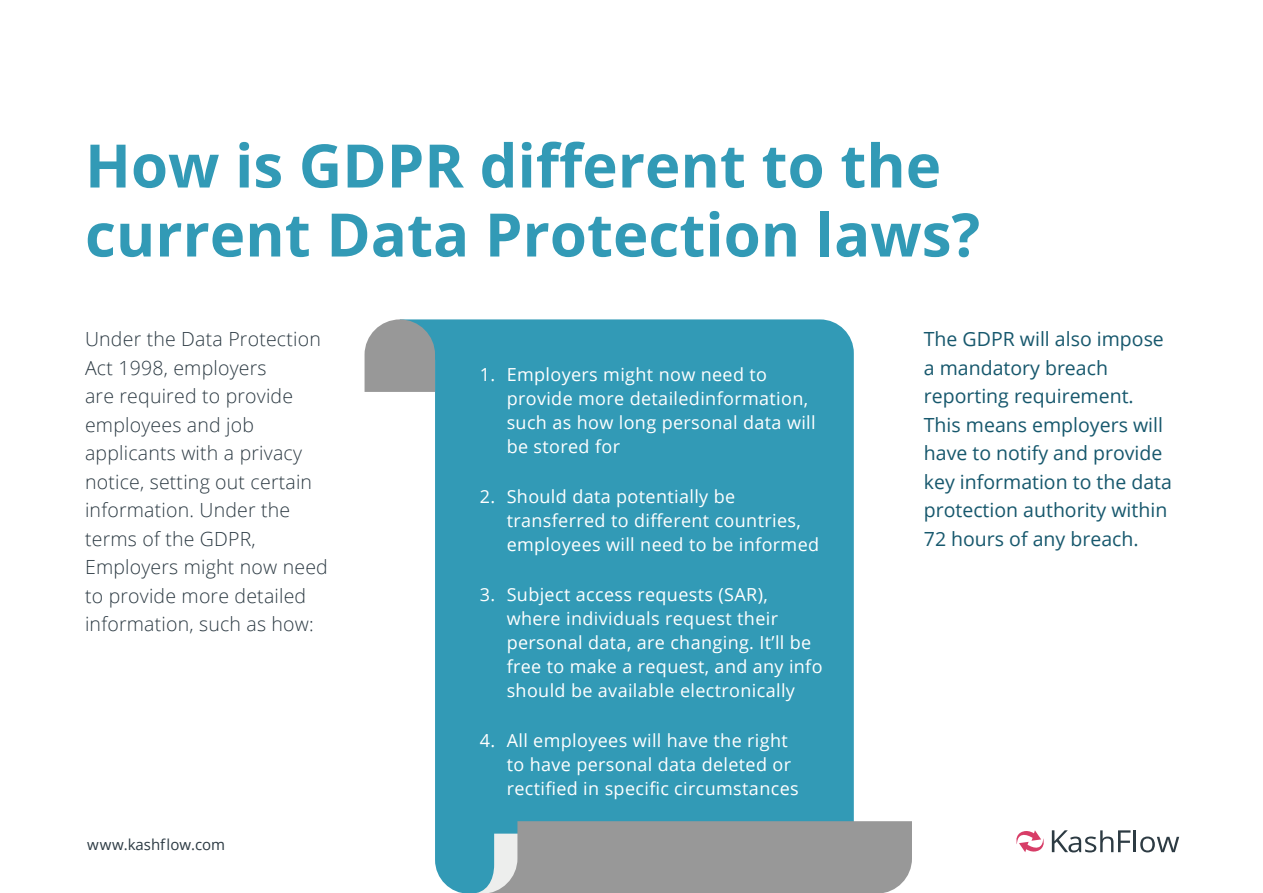
<style>
.page{position:relative;width:1263px;height:893px;background:#fff}
.page>*{position:absolute;margin:0;border:0;box-sizing:border-box;transform-origin:0 0}
.t1{font:700 60px/69px "Open Sans";color:#329ab6}
.t2{font:300 19.5px/28.5px "Open Sans";letter-spacing:.01em;color:#2c3a43}
.t3{font:19.5px/28.5px "Open Sans";color:#17586d}
.t4{font:18px/24px "Open Sans";letter-spacing:.02em;color:#fff}
.t5{font:15px "Open Sans";color:#2c3a43}
</style>
<div class="page">
<svg style="left:1052px;top:830px;width:78px;height:22px"></svg>
<hr style="left:1134px;top:830px;width:2px;height:22px;background:#2d3b43">
<svg style="left:1140px;top:836px;width:39px;height:16px"></svg>
<svg style="left:1016px;top:830px;width:28px;height:22px"></svg>
<div style="left:435px;top:319px;width:419px;height:574px;background:#329ab6"></div>
<svg style="left:364px;top:319px;width:71px;height:73px;background:#999ea0"></svg>
<svg style="left:471px;top:821px;width:441px;height:72px;background:#949b9d"></svg>
<h1 class="t1" style="left:85px;top:130px;width:897px">How is GDPR different to the current Data Protection laws?</h1>
<p class="t2" style="left:85px;top:324px;width:244px">Under the Data Protection<br>Act 1998, employers<br>are required to provide employees and job applicants with a privacy notice, setting out certain information. Under the terms of the GDPR,<br>Employers might now need to provide more detailed information, such as how:</p>
<p class="t5" style="left:87px;top:835px;width:140px">www.kashflow.com</p>
<p class="t4" style="left:507px;top:362px;width:311px;text-indent:-27px">1. Employers might now need to provide more detailedinformation, such as how long personal data will be stored for</p>
<p class="t4" style="left:507px;top:484px;width:314px;text-indent:-27px">2. Should data potentially be transferred to different countries, employees will need to be informed</p>
<p class="t4" style="left:507px;top:582px;width:317px;text-indent:-27px">3. Subject access requests (SAR), where individuals request their personal data, are changing. It’ll be free to make a request, and any info should be available electronically</p>
<p class="t4" style="left:507px;top:728px;width:294px;text-indent:-27px">4. All employees will have the right to have personal data deleted or rectified in specific circumstances</p>
<p class="t3" style="left:924px;top:324px;width:250px">The GDPR will also impose a mandatory breach reporting requirement.<br>This means employers will have to notify and provide key information to the data protection authority within<br>72 hours of any breach.</p>
</div>
